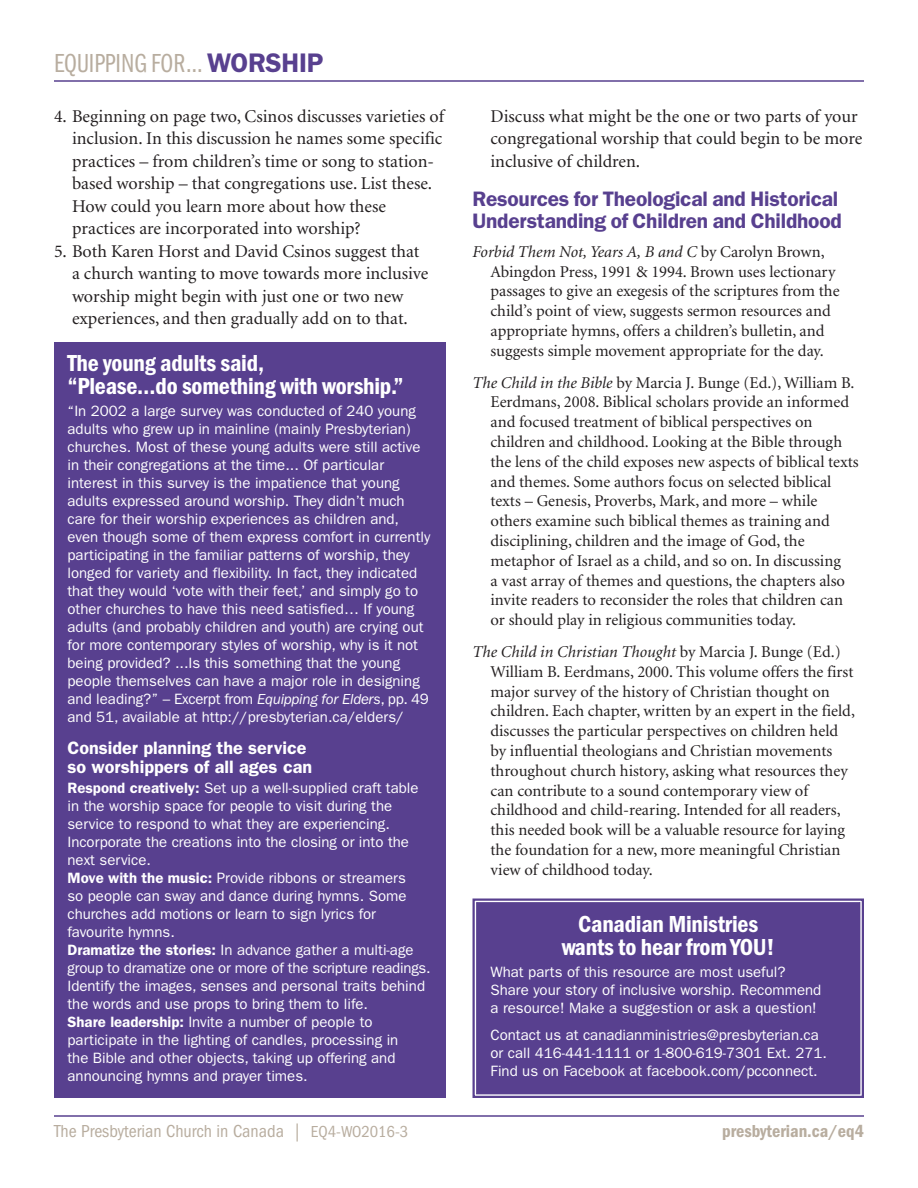
<style>
.page{position:relative;width:918px;height:1188px;background:#fff}
.page>*{position:absolute;margin:0;border:0;box-sizing:border-box;transform-origin:0 0}
.t1{font:27px "Franklin Gothic Book Cmpr";color:#b8ad9f}
.t2{font:600 condensed 24px/22.5px "Franklin Gothic";letter-spacing:-.01em;color:#fff}
.t3{font:600 21px/22.5px "Franklin Gothic";letter-spacing:-.01em;color:#58408f}
.t4{font:18px/22.5px "Minion";color:#231f20}
.t5{font:600 18px/19.5px "Franklin Gothic";color:#fff}
.t6{font:condensed 18px "Franklin Gothic";color:#b8ad9f}
.t7{font:600 condensed 18px "Franklin Gothic";color:#b8ad9f}
.t8{font:16.5px/19.8px "Minion";color:#231f20}
.t9{font:15px/18px "Franklin Gothic";color:#fff}
.s1{font-family:"Franklin Gothic";font-weight:600;color:#58408f}
.s2{font-style:italic}
.s3{font-weight:600}
.s4{font-size:16.5px}
</style>
<div class="page">
<hr style="left:54px;top:1115px;width:810px;height:2px;background:#58408f">
<hr style="left:54px;top:80px;width:810px;height:2px;background:#58408f">
<div style="left:54px;top:342px;width:392px;height:756px;background:#58408f"></div>
<div style="left:477px;top:903px;width:383px;height:190px;background:#58408f"></div>
<div style="left:472px;top:898px;width:392px;height:200px;border:2px solid #58408f"></div>
<div style="left:476px;top:902px;width:384px;height:192px;border:1px solid #58408f"></div>
<h1 class="t1" style="left:54px;top:54px;width:271px">EQUIPPING FOR… <span class="s1">WORSHIP</span></h1>
<p class="t4" style="left:72px;top:106px;width:374px;text-indent:-18px">4. Beginning on page two, Csinos discusses varieties of inclusion. In this discussion he names some specific practices – from children’s time or song to station&shy;based worship – that congregations use. List these.<br>How could you learn more about how these practices are incorporated into worship?</p>
<p class="t4" style="left:72px;top:241px;width:358px;text-indent:-18px">5. Both Karen Horst and David Csinos suggest that a church wanting to move towards more inclusive worship might begin with just one or two new experiences, and then gradually add on to that.</p>
<h2 class="t2" style="left:68px;top:354px;width:338px">The young adults said,<br>“Please…do something with worship.”</h2>
<p class="t9" style="left:67px;top:404px;width:364px">“In 2002 a large survey was conducted of 240 young adults who grew up in mainline (mainly Presbyterian) churches. Most of these young adults were still active in their congregations at the time... Of particular interest in this survey is the impatience that young adults expressed around worship. They didn’t much care for their worship experiences as children and, even though some of them express comfort in currently participating in the familiar patterns of worship, they longed for variety and flexibility. In fact, they indicated that they would ‘vote with their feet,’ and simply go to other churches to have this need satisfied… If young adults (and probably children and youth) are crying out for more contemporary styles of worship, why is it not being provided? ...Is this something that the young people themselves can have a major role in designing and leading?” – Excerpt from <span class="s2">Equipping for Elders</span>, pp. 49 and 51, available at http://presbyterian.ca/elders/</p>
<p class="t5" style="left:67px;top:740px;width:246px">Consider planning the service so worshippers of all ages can</p>
<p class="t9" style="left:67px;top:780px;width:365px"><span class="s3">Respond creatively:</span> Set up a well-supplied craft table in the worship space for people to visit during the service to respond to what they are experiencing.<br>Incorporate the creations into the closing or into the next service.<br><span class="s3">Move with the music:</span> Provide ribbons or streamers<br>so people can sway and dance during hymns. Some churches add motions or learn to sign lyrics for favourite hymns.<br><span class="s3">Dramatize the stories:</span> In advance gather a multi-age group to dramatize one or more of the scripture readings.<br>Identify the images, senses and personal traits behind the words and use props to bring them to life.<br><span class="s3">Share leadership:</span> Invite a number of people to participate in the lighting of candles, processing in<br>the Bible and other objects, taking up offering and announcing hymns and prayer times.</p>
<p class="t4" style="left:491px;top:106px;width:373px">Discuss what might be the one or two parts of your congregational worship that could begin to be more inclusive of children.</p>
<h3 class="t3" style="left:472px;top:189px;width:371px">Resources for Theological and Historical<br>Understanding of Children and Childhood</h3>
<p class="t8" style="left:490px;top:243px;width:351px;text-indent:-18px"><span class="s2">Forbid Them Not, Years A, B and C</span> by Carolyn Brown, Abingdon Press, 1991 &amp; 1994. Brown uses lectionary passages to give an exegesis of the scriptures from the child’s point of view, suggests sermon resources and appropriate hymns, offers a children’s bulletin, and suggests simple movement appropriate for the day.</p>
<p class="t8" style="left:490px;top:374px;width:370px;text-indent:-18px"><span class="s2">The Child in the Bible</span> by Marcia J. Bunge (Ed.), William B.<br>Eerdmans, 2008. Biblical scholars provide an informed and focused treatment of biblical perspectives on children and childhood. Looking at the Bible through the lens of the child exposes new aspects of biblical texts and themes. Some authors focus on selected biblical texts – Genesis, Proverbs, Mark, and more – while others examine such biblical themes as training and disciplining, children and the image of God, the metaphor of Israel as a child, and so on. In discussing<br>a vast array of themes and questions, the chapters also invite readers to reconsider the roles that children can or should play in religious communities today.</p>
<p class="t8" style="left:490px;top:643px;width:366px;text-indent:-18px"><span class="s2">The Child in Christian Thought</span> by Marcia J. Bunge (Ed.)<br>William B. Eerdmans, 2000. This volume offers the first major survey of the history of Christian thought on children. Each chapter, written by an expert in the field, discusses the particular perspectives on children held by influential theologians and Christian movements throughout church history, asking what resources they can contribute to a sound contemporary view of childhood and child-rearing. Intended for all readers, this needed book will be a valuable resource for laying the foundation for a new, more meaningful Christian view of childhood today.</p>
<h2 class="t2" style="left:562px;top:915px;width:215px;text-align:center">Canadian Ministries wants to hear fromYOU!</h2>
<p class="t9" style="left:490px;top:965px;width:332px">What parts of this resource are most useful?<br>Share your story of inclusive worship. Recommend a resource! Make a suggestion or ask a question!</p>
<p class="t9" style="left:490px;top:1028px;width:338px">Contact us at canadianministries@presbyterian.ca or call 416-441-1111 or 1-800-619-7301 Ext. 271.<br>Find us on Facebook at facebook.com/pcconnect.</p>
<p class="t6" style="left:54px;top:1125px;width:356px">The Presbyterian Church in Canada | <span class="s4">EQ4-WO2016-3</span></p>
<p class="t7" style="left:722px;top:1125px;width:143px">presbyterian.ca/eq4</p>
</div>
